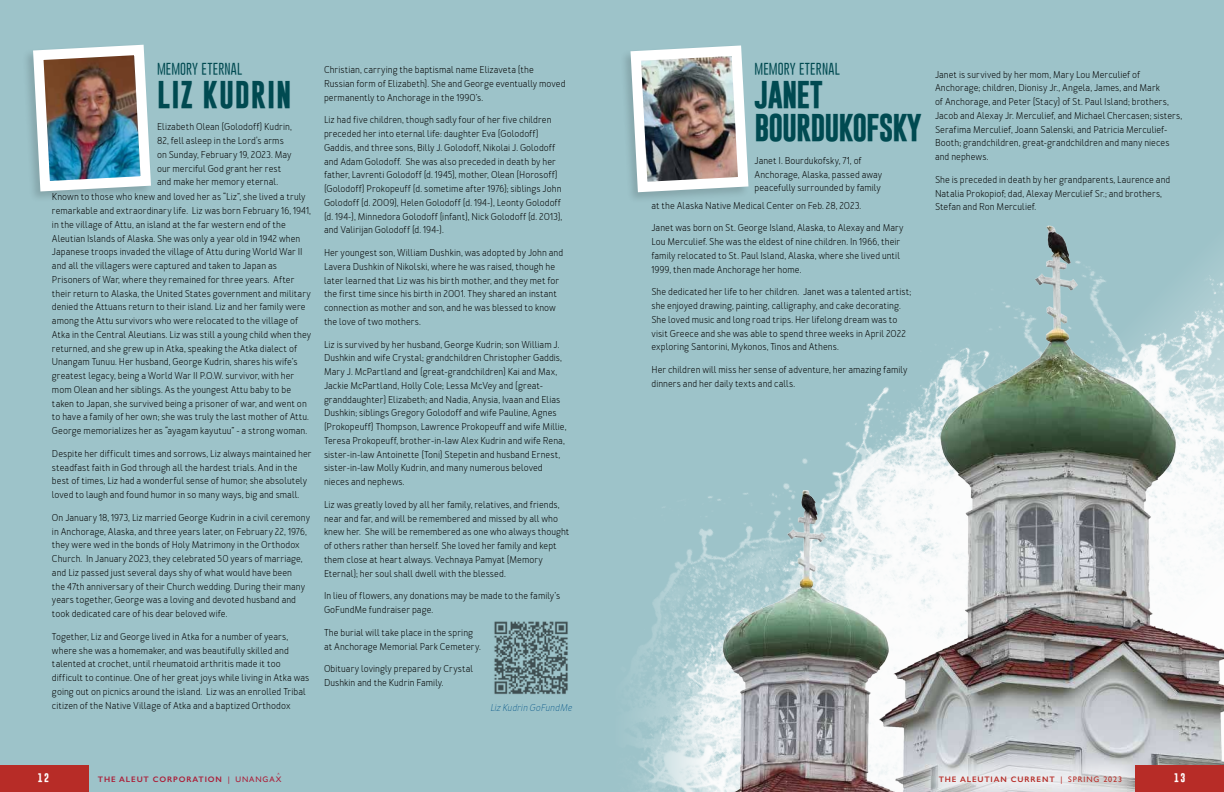
<style>
.page{position:relative;width:1224px;height:792px;background:#fff}
.page>*{position:absolute;margin:0;border:0;box-sizing:border-box;transform-origin:0 0}
.t1{font:700 28px/33px "Gobold";letter-spacing:-.025em;color:#004a51}
.t2{font:700 28px "Gobold";letter-spacing:.035em;color:#004a51}
.t3{font:300 13px "Gobold";letter-spacing:.01em;color:#004a51}
.t4{font:10px/13.8px "Merlo";letter-spacing:.01em;color:#000;scale:.95 1}
.t5{font:italic 300 10px "Merlo";letter-spacing:.005em;color:#005386;scale:.95 1}
.t6{font:700 9px "Gobold";color:#fff}
.t7{font:600 8px "Gill Sans";letter-spacing:.11em;color:#b72c27}
.t8{font:600 8px "Gill Sans";letter-spacing:.11em;color:#ab1d37}
.t9{font:4.7px "Gill Sans";color:#ab1d37}
.s1{font-weight:400}
</style>
<div class="page">
<div style="left:0;top:0;width:612px;height:792px;background:#9dc3c9"></div>
<div style="left:0;top:766px;width:89px;height:26px;background:#b72c27"></div>
<img style="left:28px;top:44px;width:123px;height:153px">
<img style="left:494px;top:621px;width:74px;height:73px">
<div style="left:612px;top:0;width:612px;height:792px;background:#9dc3c9"></div>
<img style="left:631px;top:507px;width:53px;height:285px">
<img style="left:684px;top:225px;width:540px;height:567px">
<div style="left:911px;top:748px;width:238px;height:44px;background:#fff;opacity:.65"></div>
<div style="left:1135px;top:766px;width:89px;height:26px;background:#b72c27"></div>
<img style="left:625px;top:45px;width:124px;height:153px">
<h2 class="t3" style="left:157px;top:63px;width:87px">MEMORY ETERNAL</h2>
<h1 class="t2" style="left:157px;top:82px;width:136px">LIZ KUDRIN</h1>
<p class="t4" style="left:157px;top:121px;width:143px">Elizabeth Olean (Golodoff) Kudrin,<br>82, fell asleep in the Lord's arms on Sunday, February 19, 2023. May our merciful God grant her rest and make her memory eternal.</p>
<p class="t4" style="left:52px;top:191px;width:274px">Known to those who knew and loved her as “Liz”, she lived a truly remarkable and extraordinary life. Liz was born February 16, 1941, in the village of Attu, an island at the far western end of the Aleutian Islands of Alaska. She was only a year old in 1942 when Japanese troops invaded the village of Attu during World War II and all the villagers were captured and taken to Japan as Prisoners of War, where they remained for three years. After their return to Alaska, the United States government and military denied the Attuans return to their island. Liz and her family were among the Attu survivors who were relocated to the village of Atka in the Central Aleutians. Liz was still a young child when they returned, and she grew up in Atka, speaking the Atka dialect of Unangam Tunuu. Her husband, George Kudrin, shares his wife’s greatest legacy, being a World War II P.O.W. survivor, with her mom Olean and her siblings. As the youngest Attu baby to be taken to Japan, she survived being a prisoner of war, and went on to have a family of her own; she was truly the last mother of Attu.<br>George memorializes her as “ayagam kayutuu” - a strong woman.</p>
<p class="t4" style="left:52px;top:448px;width:275px">Despite her difficult times and sorrows, Liz always maintained her steadfast faith in God through all the hardest trials. And in the best of times, Liz had a wonderful sense of humor; she absolutely loved to laugh and found humor in so many ways, big and small.</p>
<p class="t4" style="left:52px;top:512px;width:273px">On January 18, 1973, Liz married George Kudrin in a civil ceremony in Anchorage, Alaska, and three years later, on February 22, 1976, they were wed in the bonds of Holy Matrimony in the Orthodox Church. In January 2023, they celebrated 50 years of marriage, and Liz passed just several days shy of what would have been<br>the 47th anniversary of their Church wedding. During their many years together, George was a loving and devoted husband and took dedicated care of his dear beloved wife.</p>
<p class="t4" style="left:52px;top:631px;width:272px">Together, Liz and George lived in Atka for a number of years, where she was a homemaker, and was beautifully skilled and talented at crochet, until rheumatoid arthritis made it too difficult to continue. One of her great joys while living in Atka was going out on picnics around the island. Liz was an enrolled Tribal citizen of the Native Village of Atka and a baptized Orthodox</p>
<p class="t4" style="left:324px;top:64px;width:256px">Christian, carrying the baptismal name Elizaveta (the<br>Russian form of Elizabeth). She and George eventually moved permanently to Anchorage in the 1990’s.</p>
<p class="t4" style="left:324px;top:114px;width:252px">Liz had five children, though sadly four of her five children preceded her into eternal life: daughter Eva (Golodoff)<br>Gaddis, and three sons, Billy J. Golodoff, Nikolai J. Golodoff and Adam Golodoff. She was also preceded in death by her father, Lavrenti Golodoff (d. 1945), mother, Olean (Horosoff) (Golodoff) Prokopeuff (d. sometime after 1976); siblings John Golodoff (d. 2009), Helen Golodoff (d. 194-), Leonty Golodoff (d. 194-), Minnedora Golodoff (infant), Nick Golodoff (d. 2013), and Valirijan Golodoff (d. 194-).</p>
<p class="t4" style="left:324px;top:247px;width:253px">Her youngest son, William Dushkin, was adopted by John and Lavera Dushkin of Nikolski, where he was raised, though he later learned that Liz was his birth mother, and they met for the first time since his birth in 2001. They shared an instant connection as mother and son, and he was blessed to know the love of two mothers.</p>
<p class="t4" style="left:324px;top:338px;width:257px">Liz is survived by her husband, George Kudrin; son William J.<br>Dushkin and wife Crystal; grandchildren Christopher Gaddis, Mary J. McPartland and (great-grandchildren) Kai and Max, Jackie McPartland, Holly Cole; Lessa McVey and (great&shy;granddaughter) Elizabeth; and Nadia, Anysia, Ivaan and Elias Dushkin; siblings Gregory Golodoff and wife Pauline, Agnes (Prokopeuff) Thompson, Lawrence Prokopeuff and wife Millie, Teresa Prokopeuff, brother-in-law Alex Kudrin and wife Rena, sister-in-law Antoinette (Toni) Stepetin and husband Ernest, sister-in-law Molly Kudrin, and many numerous beloved nieces and nephews.</p>
<p class="t4" style="left:324px;top:499px;width:260px">Liz was greatly loved by all her family, relatives, and friends, near and far, and will be remembered and missed by all who knew her. She will be remembered as one who always thought of others rather than herself. She loved her family and kept them close at heart always. Vechnaya Pamyat (Memory Eternal); her soul shall dwell with the blessed.</p>
<p class="t4" style="left:324px;top:590px;width:250px">In lieu of flowers, any donations may be made to the family’s<br>GoFundMe fundraiser page.</p>
<p class="t4" style="left:324px;top:627px;width:167px">The burial will take place in the spring at Anchorage Memorial Park Cemetery.</p>
<p class="t4" style="left:324px;top:663px;width:159px">Obituary lovingly prepared by Crystal<br>Dushkin and the Kudrin Family.</p>
<p class="t5" style="left:490px;top:704px;width:88px">Liz Kudrin GoFundMe</p>
<h2 class="t3" style="left:755px;top:63px;width:87px">MEMORY ETERNAL</h2>
<h1 class="t1" style="left:755px;top:80px;width:169px">JANET<br>BOURDUKOFSKY</h1>
<p class="t4" style="left:755px;top:154px;width:136px">Janet I. Bourdukofsky, 71, of<br>Anchorage, Alaska, passed away peacefully surrounded by family</p>
<p class="t4" style="left:651px;top:199px;width:222px">at the Alaska Native Medical Center on Feb. 28, 2023.</p>
<p class="t4" style="left:651px;top:222px;width:267px">Janet was born on St. George Island, Alaska, to Alexay and Mary Lou Merculief. She was the eldest of nine children. In 1966, their family relocated to St. Paul Island, Alaska, where she lived until 1999, then made Anchorage her home.</p>
<p class="t4" style="left:651px;top:286px;width:275px">She dedicated her life to her children. Janet was a talented artist; she enjoyed drawing, painting, calligraphy, and cake decorating.<br>She loved music and long road trips. Her lifelong dream was to visit Greece and she was able to spend three weeks in April 2022 exploring Santorini, Mykonos, Tinos and Athens.</p>
<p class="t4" style="left:651px;top:364px;width:271px">Her children will miss her sense of adventure, her amazing family dinners and her daily texts and calls.</p>
<p class="t4" style="left:935px;top:68px;width:262px">Janet is survived by her mom, Mary Lou Merculief of Anchorage; children, Dionisy Jr., Angela, James, and Mark<br>of Anchorage, and Peter (Stacy) of St. Paul Island; brothers, Jacob and Alexay Jr. Merculief, and Michael Chercasen; sisters, Serafima Merculief, Joann Salenski, and Patricia Merculief-Booth; grandchildren, great-grandchildren and many nieces and nephews.</p>
<p class="t4" style="left:935px;top:173px;width:249px">She is preceded in death by her grandparents, Laurence and<br>Natalia Prokopiof; dad, Alexay Merculief Sr.; and brothers,<br>Stefan and Ron Merculief.</p>
<p class="t6" style="left:38px;top:773px;width:13px">12</p>
<p class="t9" style="left:277px;top:773px;width:4px">^</p>
<p class="t8" style="left:98px;top:774px;width:185px">THE ALEUT CORPORATION <span class="s1">| UNANGAX</span></p>
<p class="t7" style="left:939px;top:774px;width:185px">THE ALEUTIAN CURRENT <span class="s1">| SPRING 2023</span></p>
<p class="t6" style="left:1174px;top:773px;width:13px">13</p>
</div>
